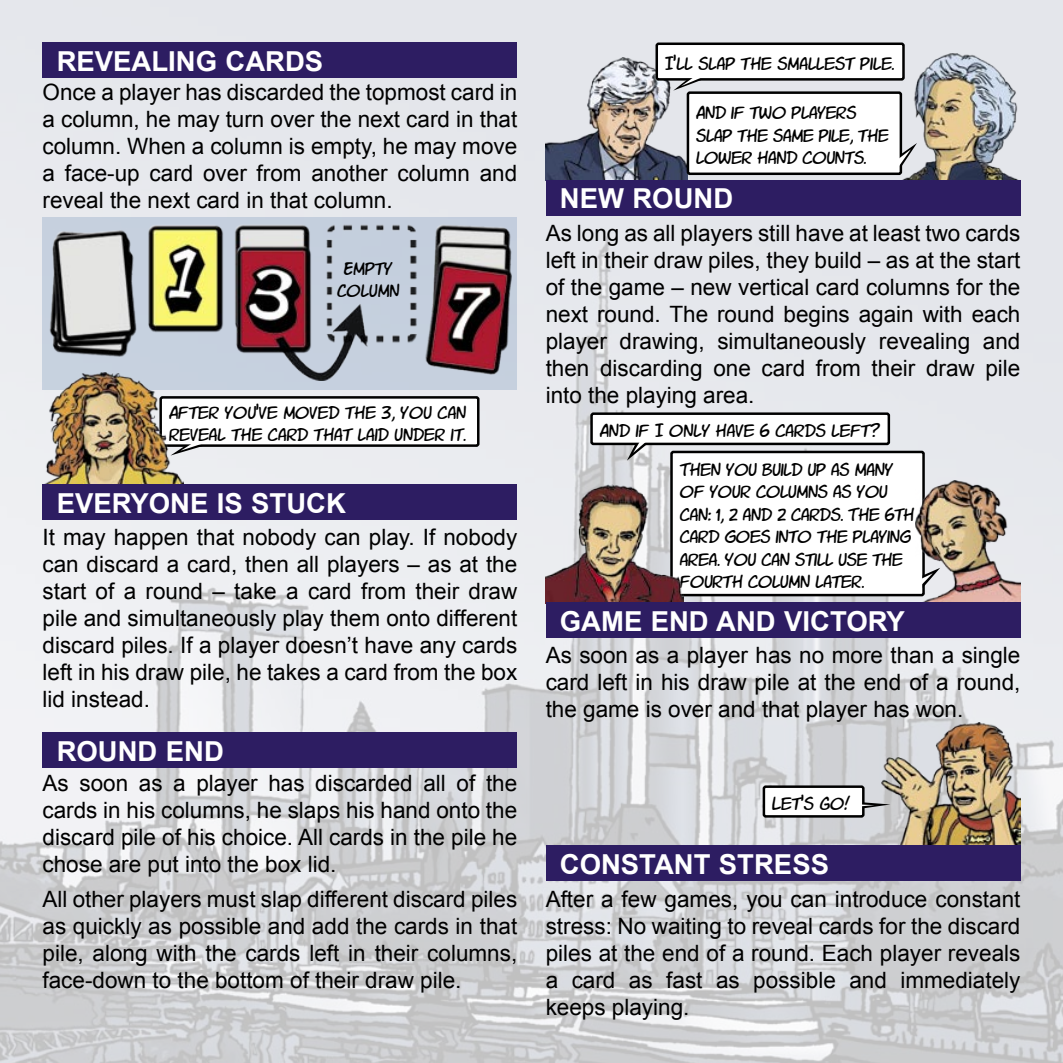
<style>
.page{position:relative;width:1063px;height:1063px;background:#fff}
.page>*{position:absolute;margin:0;border:0;box-sizing:border-box;transform-origin:0 0}
.t1{font:700 27.5px "Arial";color:#fff}
.t2{font:22.5px/27px "Arial";color:#000;text-align:justify}
.t3{font:22.5px/22.5px "VTC Letterer Pro";letter-spacing:-.01em;color:#000}
</style>
<div class="page">
<img style="left:0;top:0;width:1063px;height:1063px">
<div style="left:43px;top:217px;width:474px;height:172px;background:#c6d0de"></div>
<img style="left:49px;top:224px;width:463px;height:156px">
<div style="left:43px;top:43px;width:474px;height:35px;background:#2d1d62"></div>
<div style="left:43px;top:733px;width:474px;height:35px;background:#2d1d62"></div>
<img style="left:546px;top:57px;width:141px;height:123px">
<img style="left:915px;top:480px;width:105px;height:123px">
<img style="left:43px;top:373px;width:140px;height:112px">
<div style="left:43px;top:485px;width:474px;height:35px;background:#2d1d62"></div>
<img style="left:901px;top:53px;width:119px;height:127px">
<div style="left:546px;top:180px;width:474px;height:35px;background:#2d1d62"></div>
<img style="left:546px;top:485px;width:137px;height:118px">
<div style="left:546px;top:603px;width:474px;height:35px;background:#2d1d62"></div>
<img style="left:881px;top:723px;width:139px;height:122px">
<div style="left:546px;top:845px;width:474px;height:36px;background:#2d1d62"></div>
<svg style="left:157px;top:395px;width:324px;height:61px"></svg>
<svg style="left:653px;top:41px;width:264px;height:135px"></svg>
<svg style="left:588px;top:411px;width:352px;height:187px"></svg>
<svg style="left:760px;top:784px;width:130px;height:35px"></svg>
<p class="t1" style="left:57px;top:43px;width:268px">REVEALING CARDS</p>
<p class="t2" style="left:43px;top:79px;width:476px">Once a player has discarded the topmost card in a column, he may turn over the next card in that column. When a column is empty, he may move a face-up card over from another column and reveal the next card in that column.</p>
<p class="t3" style="left:337px;top:257px;width:64px;text-align:center">EMPTY<br>COLUMN</p>
<p class="t3" style="left:169px;top:401px;width:299px">AFTER YOU’VE MOVED THE 3, YOU CAN<br>REVEAL THE CARD THAT LAID UNDER IT.</p>
<p class="t1" style="left:57px;top:485px;width:291px">EVERYONE IS STUCK</p>
<p class="t2" style="left:43px;top:524px;width:476px">It may happen that nobody can play. If nobody can discard a card, then all players – as at the start of a round – take a card from their draw pile and simultaneously play them onto different discard piles. If a player doesn’t have any cards left in his draw pile, he takes a card from the box lid instead.</p>
<p class="t1" style="left:57px;top:733px;width:169px">ROUND END</p>
<p class="t2" style="left:43px;top:770px;width:476px">As soon as a player has discarded all of the cards in his columns, he slaps his hand onto the discard pile of his choice. All cards in the pile he chose are put into the box lid.</p>
<p class="t2" style="left:43px;top:885px;width:476px">All other players must slap different discard piles as quickly as possible and add the cards in that pile, along with the cards left in their columns, face-down to the bottom of their draw pile.</p>
<p class="t3" style="left:665px;top:39px;width:231px;line-height:49.2px;text-align:center">I’LL SLAP THE SMALLEST PILE.<br>AND IF TWO PLAYERS</p>
<p class="t3" style="left:696px;top:124px;width:194px">SLAP THE SAME PILE, THE<br>LOWER HAND COUNTS.</p>
<p class="t1" style="left:560px;top:181px;width:175px">NEW ROUND</p>
<p class="t2" style="left:546px;top:220px;width:476px">As long as all players still have at least two cards left in their draw piles, they build – as at the start of the game – new vertical card columns for the next round. The round begins again with each player drawing, simultaneously revealing and then discarding one card from their draw pile into the playing area.</p>
<p class="t3" style="left:600px;top:419px;width:282px">AND IF I ONLY HAVE 6 CARDS LEFT?</p>
<p class="t3" style="left:680px;top:458px;width:236px">THEN YOU BUILD UP AS MANY<br>OF YOUR COLUMNS AS YOU<br>CAN: 1, 2 AND 2 CARDS. THE 6TH<br>CARD GOES INTO THE PLAYING<br>AREA. YOU CAN STILL USE THE<br>FOURTH COLUMN LATER.</p>
<p class="t1" style="left:560px;top:603px;width:347px">GAME END AND VICTORY</p>
<p class="t2" style="left:546px;top:642px;width:476px">As soon as a player has no more than a single card left in his draw pile at the end of a round, the game is over and that player has won.</p>
<p class="t3" style="left:772px;top:792px;width:79px">LET’S GO!</p>
<p class="t1" style="left:560px;top:846px;width:271px">CONSTANT STRESS</p>
<p class="t2" style="left:546px;top:886px;width:476px">After a few games, you can introduce constant stress: No waiting to reveal cards for the discard piles at the end of a round. Each player reveals a card as fast as possible and immediately keeps playing.</p>
</div>
